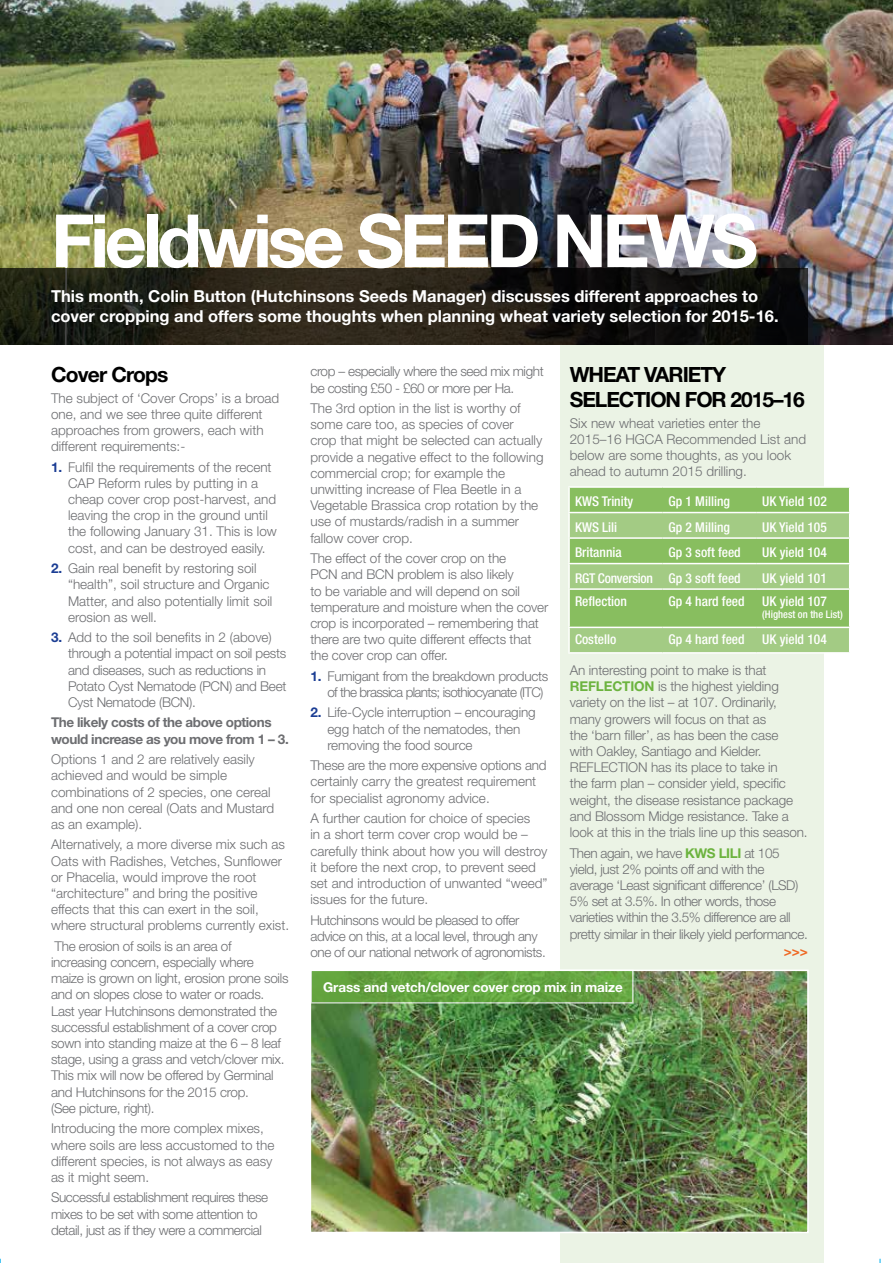
<style>
.page{position:relative;width:893px;height:1263px;background:#fff}
.page>*{position:absolute;margin:0;border:0;box-sizing:border-box;transform-origin:0 0}
.t1{font:700 73.5px "Helvetica Neue";letter-spacing:-.06em;color:#fff}
.t2{font:700 21px/25.2px "Helvetica Neue";letter-spacing:-.05em;color:#000}
.t3{font:700 16.5px/19.8px "Helvetica Neue";color:#fff}
.t4{font:300 13.5px/16.2px "Helvetica Neue";letter-spacing:-.01em;color:#6d6e71}
.t5{font:300 13.5px/16.2px "Helvetica Neue";letter-spacing:-.03em;color:#6d6e71}
.t6{font:500 condensed 13.5px "Helvetica Neue";color:#fff}
.t7{font:300 13.5px/16.2px "Helvetica Neue";letter-spacing:-.05em;color:#6d6e71}
.t8{font:700 13.5px/16.2px "Helvetica Neue";letter-spacing:-.03em;color:#6d6e71}
.t9{font:700 13.5px "Helvetica Neue";letter-spacing:-.01em;color:#fff}
.t10{font:500 condensed 13.5px "Helvetica Neue";letter-spacing:-.02em;color:#fff}
.t11{font:700 13.5px "Helvetica Neue";color:#ef6924}
.t12{font:500 condensed 10.5px "Helvetica Neue";color:#fff}
.s1{font-weight:700;color:#1c3e94}
.s2{font-weight:700;color:#6cb33f}
</style>
<div class="page">
<div style="left:560px;top:344px;width:264px;height:919px;background:#ebf3e5"></div>
<img style="left:0;top:0;width:893px;height:344px">
<hr style="left:65px;top:262px;width:2px;height:94px;background:#fff">
<svg style="left:0;top:268px;width:808px;height:76px;background:#1e1c14"></svg>
<img style="left:313px;top:972px;width:493px;height:258px">
<div style="left:310px;top:969px;width:499px;height:264px;border:2px solid #fff"></div>
<hr style="left:568px;top:486px;width:95px;height:2px;background:#fff">
<hr style="left:568px;top:488px;width:2px;height:24px;background:#fff">
<hr style="left:663px;top:486px;width:93px;height:2px;background:#fff">
<hr style="left:756px;top:486px;width:94px;height:2px;background:#fff">
<hr style="left:568px;top:512px;width:95px;height:1px;background:#fff">
<hr style="left:568px;top:513px;width:2px;height:24px;background:#fff">
<hr style="left:568px;top:537px;width:95px;height:2px;background:#fff">
<hr style="left:568px;top:539px;width:2px;height:24px;background:#fff">
<hr style="left:568px;top:590px;width:2px;height:37px;background:#fff">
<hr style="left:568px;top:563px;width:95px;height:1px;background:#fff">
<hr style="left:568px;top:564px;width:2px;height:24px;background:#fff">
<hr style="left:568px;top:588px;width:95px;height:2px;background:#fff">
<hr style="left:568px;top:627px;width:95px;height:1px;background:#fff">
<hr style="left:568px;top:628px;width:2px;height:24px;background:#fff">
<svg style="left:569px;top:487px;width:281px;height:165px;background:#9ac778"></svg>
<hr style="left:568px;top:652px;width:95px;height:2px;background:#fff">
<hr style="left:663px;top:652px;width:93px;height:2px;background:#fff">
<hr style="left:756px;top:652px;width:94px;height:2px;background:#fff">
<svg style="left:310px;top:969px;width:324px;height:34px;background:#71ac51"></svg>
<h1 class="t1" style="left:51px;top:195px;width:709px">Fieldwise SEED NEWS</h1>
<p class="t3" style="left:51px;top:286px;width:729px">This month, Colin Button (Hutchinsons Seeds Manager) discusses different approaches to cover cropping and offers some thoughts when planning wheat variety selection for 2015-16.</p>
<h2 class="t2" style="left:51px;top:362px;width:119px">Cover Crops</h2>
<p class="t4" style="left:51px;top:389px;width:230px">The subject of ‘Cover Crops’ is a broad one, and we see three quite different approaches from growers, each with different requirements:-</p>
<p class="t4" style="left:68px;top:458px;width:210px;text-indent:-17px"><span class="s1">1.</span> Fulfil the requirements of the recent CAP Reform rules by putting in a cheap cover crop post-harvest, and leaving the crop in the ground until the following January 31. This is low cost, and can be destroyed easily.</p>
<p class="t4" style="left:68px;top:560px;width:206px;text-indent:-17px"><span class="s1">2.</span> Gain real benefit by restoring soil “health”, soil structure and Organic Matter, and also potentially limit soil erosion as well.</p>
<p class="t4" style="left:68px;top:629px;width:220px;text-indent:-17px"><span class="s1">3.</span> Add to the soil benefits in 2 (above) through a potential impact on soil pests and diseases, such as reductions in Potato Cyst Nematode (PCN) and Beet Cyst Nematode (BCN).</p>
<p class="t8" style="left:51px;top:714px;width:239px">The likely costs of the above options would increase as you move from 1 – 3.</p>
<p class="t4" style="left:51px;top:751px;width:225px">Options 1 and 2 are relatively easily achieved and would be simple combinations of 2 species, one cereal and one non cereal (Oats and Mustard as an example).</p>
<p class="t4" style="left:51px;top:836px;width:240px">Alternatively, a more diverse mix such as Oats with Radishes, Vetches, Sunflower or Phacelia, would improve the root “architecture” and bring the positive effects that this can exert in the soil, where structural problems currently exist.</p>
<p class="t4" style="left:51px;top:938px;width:239px">The erosion of soils is an area of<br>increasing concern, especially where maize is grown on light, erosion prone soils and on slopes close to water or roads.<br>Last year Hutchinsons demonstrated the successful establishment of a cover crop sown into standing maize at the 6 – 8 leaf stage, using a grass and vetch/clover mix.<br>This mix will now be offered by Germinal and Hutchinsons for the 2015 crop.<br>(See picture, right).</p>
<p class="t4" style="left:51px;top:1120px;width:225px">Introducing the more complex mixes, where soils are less accustomed to the different species, is not always as easy as it might seem.</p>
<p class="t5" style="left:51px;top:1189px;width:219px">Successful establishment requires these mixes to be set with some attention to detail, just as if they were a commercial</p>
<p class="t5" style="left:310px;top:363px;width:235px">crop – especially where the seed mix might be costing £50 - £60 or more per Ha.</p>
<p class="t4" style="left:310px;top:400px;width:235px">The 3rd option in the list is worthy of some care too, as species of cover<br>crop that might be selected can actually provide a negative effect to the following commercial crop; for example the unwitting increase of Flea Beetle in a Vegetable Brassica crop rotation by the use of mustards/radish in a summer fallow cover crop.</p>
<p class="t4" style="left:310px;top:550px;width:239px">The effect of the cover crop on the<br>PCN and BCN problem is also likely<br>to be variable and will depend on soil temperature and moisture when the cover crop is incorporated – remembering that there are two quite different effects that the cover crop can offer.</p>
<p class="t7" style="left:327px;top:667px;width:222px;text-indent:-17px"><span class="s1">1.</span> Fumigant from the breakdown products of the brassica plants; isothiocyanate (ITC)</p>
<p class="t4" style="left:327px;top:704px;width:210px;text-indent:-17px"><span class="s1">2.</span> Life-Cycle interruption – encouraging egg hatch of the nematodes, then removing the food source</p>
<p class="t4" style="left:310px;top:757px;width:238px">These are the more expensive options and certainly carry the greatest requirement for specialist agronomy advice.</p>
<p class="t4" style="left:310px;top:810px;width:239px">A further caution for choice of species<br>in a short term cover crop would be – carefully think about how you will destroy it before the next crop, to prevent seed set and introduction of unwanted “weed” issues for the future.</p>
<p class="t5" style="left:310px;top:911px;width:237px">Hutchinsons would be pleased to offer advice on this, at a local level, through any one of our national network of agronomists.</p>
<h2 class="t2" style="left:570px;top:362px;width:236px">WHEAT VARIETY<br>SELECTION FOR 2015–16</h2>
<p class="t4" style="left:570px;top:415px;width:238px">Six new wheat varieties enter the 2015–16 HGCA Recommended List and below are some thoughts, as you look ahead to autumn 2015 drilling.</p>
<p class="t6" style="left:575px;top:493px;width:60px">KWS Trinity</p>
<p class="t6" style="left:669px;top:493px;width:63px">Gp 1 Milling</p>
<p class="t6" style="left:762px;top:493px;width:66px">UK Yield 102</p>
<p class="t6" style="left:575px;top:519px;width:44px">KWS Lili</p>
<p class="t6" style="left:669px;top:519px;width:63px">Gp 2 Milling</p>
<p class="t6" style="left:762px;top:519px;width:66px">UK Yield 105</p>
<p class="t6" style="left:575px;top:544px;width:48px">Britannia</p>
<p class="t6" style="left:669px;top:544px;width:74px">Gp 3 soft feed</p>
<p class="t6" style="left:762px;top:544px;width:66px">UK yield 104</p>
<p class="t10" style="left:575px;top:570px;width:167px">RGT Conversion Gp 3 soft feed</p>
<p class="t6" style="left:762px;top:570px;width:66px">UK yield 101</p>
<p class="t6" style="left:575px;top:593px;width:53px">Reflection</p>
<p class="t6" style="left:669px;top:593px;width:78px">Gp 4 hard feed</p>
<p class="t6" style="left:762px;top:593px;width:66px">UK yield 107</p>
<p class="t12" style="left:762px;top:608px;width:82px">(Highest on the List)</p>
<p class="t6" style="left:575px;top:631px;width:43px">Costello</p>
<p class="t6" style="left:669px;top:631px;width:78px">Gp 4 hard feed</p>
<p class="t6" style="left:762px;top:631px;width:66px">UK yield 104</p>
<p class="t4" style="left:570px;top:662px;width:239px">An interesting point to make is that <span class="s2">REFLECTION</span> is the highest yielding variety on the list – at 107. Ordinarily, many growers will focus on that as<br>the ‘barn filler’, as has been the case<br>with Oakley, Santiago and Kielder.<br>REFLECTION has its place to take in<br>the farm plan – consider yield, specific weight, the disease resistance package and Blossom Midge resistance. Take a look at this in the trials line up this season.</p>
<p class="t5" style="left:570px;top:844px;width:240px">Then again, we have <span class="s2">KWS LILI</span> at 105 yield, just 2% points off and with the average ‘Least significant difference’ (LSD)<br>5% set at 3.5%. In other words, those varieties within the 3.5% difference are all pretty similar in their likely yield performance.</p>
<p class="t11" style="left:784px;top:943px;width:26px">&gt;&gt;&gt;</p>
<p class="t9" style="left:323px;top:979px;width:301px">Grass and vetch/clover cover crop mix in maize</p>
</div>
